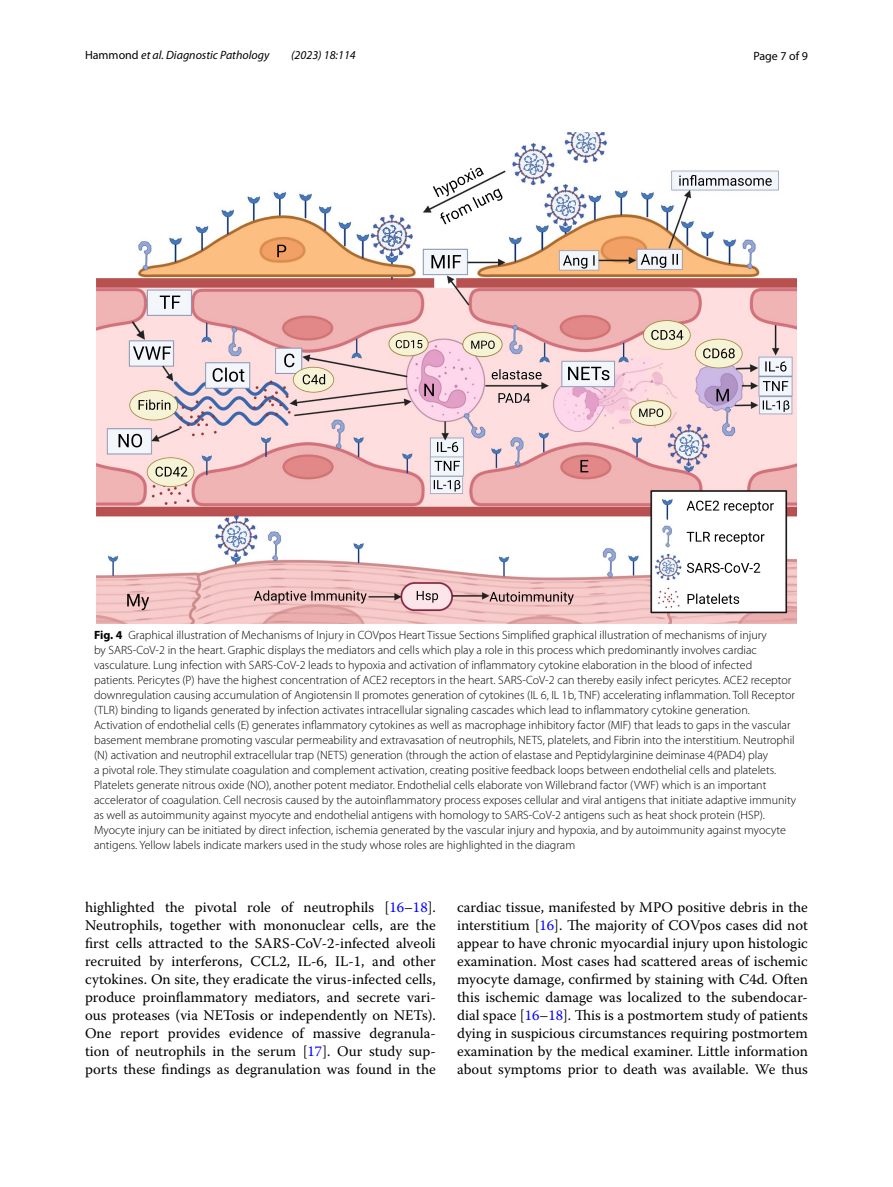
<style>
.page{position:relative;width:893px;height:1187px;background:#fff}
.page>*{position:absolute;margin:0;border:0;box-sizing:border-box;transform-origin:0 0}
.t1{font:14.7px/18px "Warnock Pro";color:#000;text-align:justify}
.t2{font:300 12px/15px "Myriad Pro";color:#000}
.t3{font:italic 12px "Myriad Pro";color:#000}
.t4{font:12px "Myriad Pro";color:#000}
.s1{font-style:normal}
.s2{font-weight:700}
.s3{color:#00f}
</style>
<div class="page">
<img style="left:96px;top:133px;width:701px;height:490px">
<svg style="left:433px;top:168px;width:70px;height:56px"></svg>
<svg style="left:396px;top:340px;width:26px;height:8px"></svg>
<svg style="left:471px;top:340px;width:24px;height:9px"></svg>
<svg style="left:492px;top:369px;width:50px;height:10px"></svg>
<svg style="left:498px;top:393px;width:32px;height:10px"></svg>
<svg style="left:639px;top:408px;width:24px;height:9px"></svg>
<svg style="left:765px;top:361px;width:21px;height:10px"></svg>
<svg style="left:763px;top:381px;width:25px;height:10px"></svg>
<svg style="left:763px;top:400px;width:26px;height:12px"></svg>
<svg style="left:133px;top:346px;width:38px;height:14px"></svg>
<svg style="left:437px;top:442px;width:21px;height:10px"></svg>
<svg style="left:435px;top:461px;width:25px;height:10px"></svg>
<svg style="left:434px;top:480px;width:26px;height:11px"></svg>
<svg style="left:431px;top:255px;width:30px;height:13px"></svg>
<svg style="left:160px;top:295px;width:20px;height:14px"></svg>
<svg style="left:119px;top:434px;width:23px;height:13px"></svg>
<svg style="left:568px;top:367px;width:41px;height:13px"></svg>
<svg style="left:417px;top:591px;width:21px;height:11px"></svg>
<svg style="left:489px;top:591px;width:85px;height:13px"></svg>
<svg style="left:254px;top:590px;width:113px;height:13px"></svg>
<svg style="left:156px;top:466px;width:31px;height:10px"></svg>
<svg style="left:651px;top:330px;width:32px;height:10px"></svg>
<svg style="left:703px;top:348px;width:32px;height:10px"></svg>
<svg style="left:284px;top:353px;width:10px;height:14px"></svg>
<svg style="left:139px;top:399px;width:31px;height:11px"></svg>
<svg style="left:303px;top:374px;width:22px;height:10px"></svg>
<svg style="left:213px;top:367px;width:31px;height:15px"></svg>
<svg style="left:679px;top:175px;width:93px;height:11px"></svg>
<svg style="left:563px;top:255px;width:32px;height:13px"></svg>
<svg style="left:641px;top:254px;width:37px;height:14px"></svg>
<svg style="left:687px;top:500px;width:87px;height:13px"></svg>
<svg style="left:687px;top:532px;width:77px;height:12px"></svg>
<svg style="left:687px;top:562px;width:73px;height:11px"></svg>
<svg style="left:687px;top:593px;width:52px;height:11px"></svg>
<svg style="left:424px;top:383px;width:10px;height:13px"></svg>
<svg style="left:716px;top:389px;width:13px;height:12px"></svg>
<svg style="left:277px;top:245px;width:9px;height:12px"></svg>
<svg style="left:580px;top:460px;width:8px;height:12px"></svg>
<svg style="left:127px;top:594px;width:22px;height:16px"></svg>
<p class="t3" style="left:85px;top:48px;width:186px"><span class="s1">Hammond</span> et al. Diagnostic Pathology</p>
<p class="t3" style="left:291px;top:48px;width:66px">(2023) 18:114</p>
<p class="t4" style="left:753px;top:48px;width:56px">Page 7 of 9</p>
<p class="t2" style="left:94px;top:627px;width:704px"><span class="s2">Fig. 4</span> Graphical illustration of Mechanisms of Injury in COVpos Heart Tissue Sections Simplified graphical illustration of mechanisms of injury<br>by SARS-CoV-2 in the heart. Graphic displays the mediators and cells which play a role in this process which predominantly involves cardiac vasculature. Lung infection with SARS-CoV-2 leads to hypoxia and activation of inflammatory cytokine elaboration in the blood of infected<br>patients. Pericytes (P) have the highest concentration of ACE2 receptors in the heart. SARS-CoV-2 can thereby easily infect pericytes. ACE2 receptor downregulation causing accumulation of Angiotensin II promotes generation of cytokines (IL 6, IL 1b, TNF) accelerating inflammation. Toll Receptor (TLR) binding to ligands generated by infection activates intracellular signaling cascades which lead to inflammatory cytokine generation.<br>Activation of endothelial cells (E) generates inflammatory cytokines as well as macrophage inhibitory factor (MIF) that leads to gaps in the vascular basement membrane promoting vascular permeability and extravasation of neutrophils, NETS, platelets, and Fibrin into the interstitium. Neutrophil (N) activation and neutrophil extracellular trap (NETS) generation (through the action of elastase and Peptidylarginine deiminase 4(PAD4) play<br>a pivotal role. They stimulate coagulation and complement activation, creating positive feedback loops between endothelial cells and platelets.<br>Platelets generate nitrous oxide (NO), another potent mediator. Endothelial cells elaborate von Willebrand factor (VWF) which is an important accelerator of coagulation. Cell necrosis caused by the autoinflammatory process exposes cellular and viral antigens that initiate adaptive immunity as well as autoimmunity against myocyte and endothelial antigens with homology to SARS-CoV-2 antigens such as heat shock protein (HSP).<br>Myocyte injury can be initiated by direct infection, ischemia generated by the vascular injury and hypoxia, and by autoimmunity against myocyte antigens. Yellow labels indicate markers used in the study whose roles are highlighted in the diagram</p>
<p class="t1" style="left:85px;top:897px;width:352px">highlighted the pivotal role of neutrophils [<span class="s3">16</span>–<span class="s3">18</span>].<br>Neutrophils, together with mononuclear cells, are the first cells attracted to the SARS-CoV-2-infected alveoli recruited by interferons, CCL2, IL-6, IL-1, and other cytokines. On site, they eradicate the virus-infected cells, produce proinflammatory mediators, and secrete vari&shy;ous proteases (via NETosis or independently on NETs).<br>One report provides evidence of massive degranula&shy;tion of neutrophils in the serum [<span class="s3">17</span>]. Our study sup&shy;ports these findings as degranulation was found in the</p>
<p class="t1" style="left:457px;top:897px;width:352px">cardiac tissue, manifested by MPO positive debris in the interstitium [<span class="s3">16</span>]. The majority of COVpos cases did not appear to have chronic myocardial injury upon histologic examination. Most cases had scattered areas of ischemic myocyte damage, confirmed by staining with C4d. Often this ischemic damage was localized to the subendocar&shy;dial space [<span class="s3">16</span>–<span class="s3">18</span>]. This is a postmortem study of patients dying in suspicious circumstances requiring postmortem examination by the medical examiner. Little information about symptoms prior to death was available. We thus</p>
</div>
